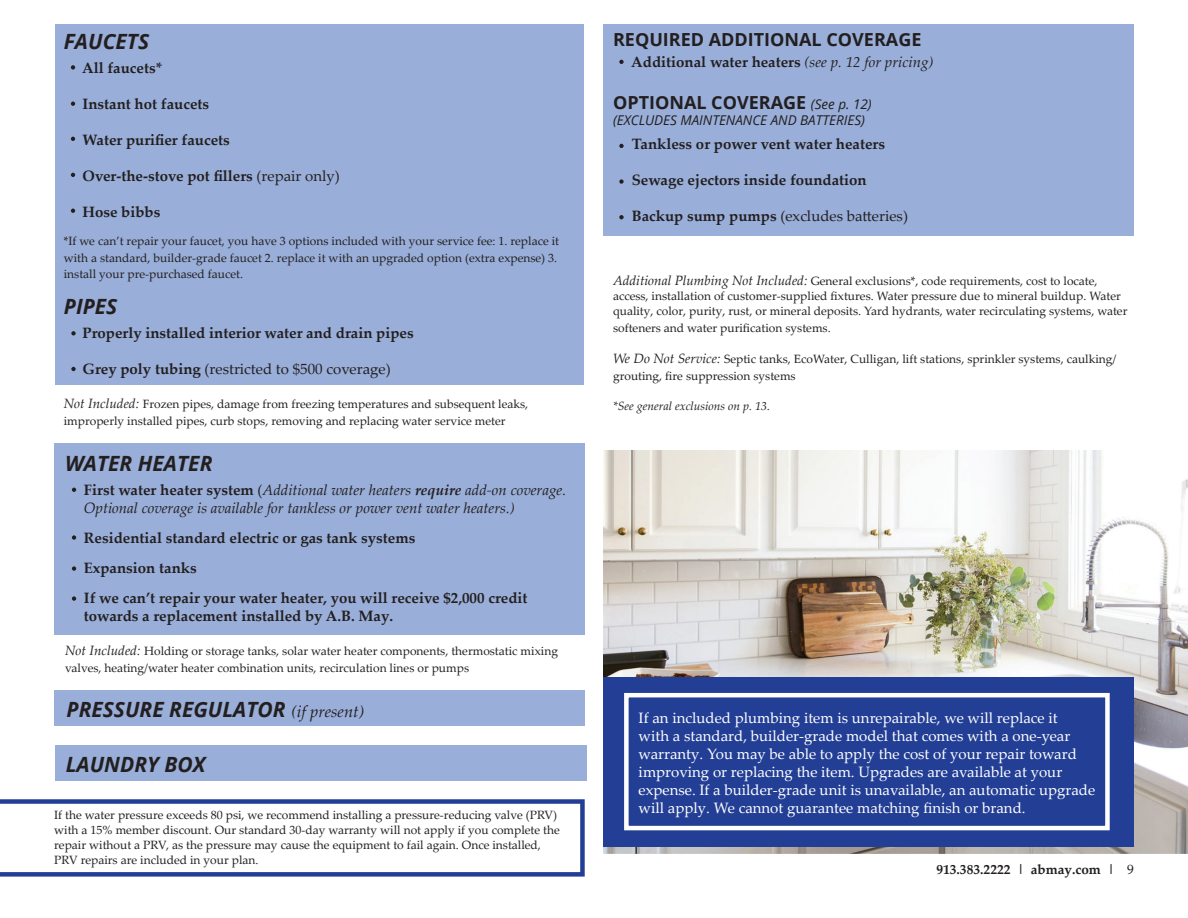
<style>
.page{position:relative;width:1188px;height:918px;background:#fff}
.page>*{position:absolute;margin:0;border:0;box-sizing:border-box;transform-origin:0 0}
.t1{font:italic 700 21px "Open Sans";color:#231f20}
.t2{font:700 18px "Open Sans";color:#231f20}
.t3{font:700 15px "Palatino Linotype";color:#231f20}
.t4{font:15px/18px "Palatino Linotype";color:#fff}
.t5{font:italic 15px "Palatino Linotype";color:#231f20}
.t6{font:15px "Palatino Linotype";color:#231f20}
.t7{font:italic 13.5px "Open Sans";color:#231f20}
.t8{font:700 13.5px "Palatino Linotype";color:#231f20}
.t9{font:12px/16.5px "Palatino Linotype";color:#231f20}
.t10{font:italic 12px "Palatino Linotype";color:#231f20}
.s1{font-weight:400}
.s2{font-weight:700}
.s3{font-style:italic;font-size:13.5px}
.s4{font-weight:700;font-style:normal}
.s5{font-style:normal}
.s6{font-family:"Palatino Linotype";font-weight:400;font-size:16.5px}
.s7{font-weight:400;font-style:italic}
.s8{font-weight:400;font-style:italic;font-size:13.5px}
</style>
<div class="page">
<div style="left:55px;top:745px;width:531px;height:35px;background:#99aed8"></div>
<div style="left:55px;top:25px;width:529px;height:360px;background:#99aed8"></div>
<img style="left:603px;top:450px;width:585px;height:403px">
<div style="left:55px;top:443px;width:530px;height:192px;background:#99aed8"></div>
<svg style="left:72px;top:488px;width:4px;height:4px"></svg>
<svg style="left:72px;top:535px;width:4px;height:5px"></svg>
<svg style="left:72px;top:566px;width:4px;height:5px"></svg>
<svg style="left:72px;top:596px;width:4px;height:5px"></svg>
<svg style="left:71px;top:65px;width:4px;height:5px"></svg>
<svg style="left:71px;top:102px;width:4px;height:4px"></svg>
<svg style="left:71px;top:137px;width:4px;height:4px"></svg>
<svg style="left:71px;top:173px;width:4px;height:4px"></svg>
<svg style="left:71px;top:209px;width:4px;height:4px"></svg>
<div style="left:603px;top:677px;width:531px;height:170px;background:#223e95"></div>
<svg style="left:0;top:799px;width:585px;height:78px"></svg>
<div style="left:624px;top:693px;width:486px;height:137px;border:4px solid #fff"></div>
<svg style="left:71px;top:331px;width:5px;height:4px"></svg>
<svg style="left:71px;top:367px;width:5px;height:4px"></svg>
<div style="left:603px;top:24px;width:531px;height:211px;background:#99aed8"></div>
<svg style="left:619px;top:144px;width:5px;height:4px"></svg>
<svg style="left:619px;top:60px;width:5px;height:4px"></svg>
<svg style="left:619px;top:179px;width:5px;height:5px"></svg>
<svg style="left:619px;top:215px;width:5px;height:4px"></svg>
<div style="left:55px;top:690px;width:530px;height:36px;background:#99aed8"></div>
<p class="t1" style="left:64px;top:26px;width:87px">FAUCETS</p>
<p class="t3" style="left:82px;top:57px;width:82px">All faucets*</p>
<p class="t3" style="left:83px;top:93px;width:128px">Instant hot faucets</p>
<p class="t3" style="left:83px;top:129px;width:149px">Water purifier faucets</p>
<p class="t3" style="left:83px;top:165px;width:259px">Over-the-stove pot fillers <span class="s1">(repair only)</span></p>
<p class="t3" style="left:83px;top:201px;width:79px">Hose bibbs</p>
<p class="t9" style="left:64px;top:233px;width:497px">*If we can’t repair your faucet, you have 3 options included with your service fee: 1. replace it with a standard, builder-grade faucet 2. replace it with an upgraded option (extra expense) 3. install your pre-purchased faucet.</p>
<p class="t1" style="left:64px;top:291px;width:55px">PIPES</p>
<p class="t3" style="left:83px;top:322px;width:333px">Properly installed interior water and drain pipes</p>
<p class="t6" style="left:83px;top:358px;width:310px"><span class="s2">Grey poly tubing</span> (restricted to $500 coverage)</p>
<p class="t9" style="left:64px;top:395px;width:466px"><span class="s3">Not Included:</span> Frozen pipes, damage from freezing temperatures and subsequent leaks, improperly installed pipes, curb stops, removing and replacing water service meter</p>
<p class="t1" style="left:65px;top:448px;width:149px">WATER HEATER</p>
<p class="t5" style="left:84px;top:479px;width:484px"><span class="s4">First water heater system</span> <span class="s5">(</span>Additional water heaters <span class="s2">require</span> add-on coverage.</p>
<p class="t5" style="left:84px;top:497px;width:432px">Optional coverage is available for tankless or power vent water heaters.)</p>
<p class="t3" style="left:84px;top:527px;width:333px">Residential standard electric or gas tank systems</p>
<p class="t3" style="left:84px;top:557px;width:114px">Expansion tanks</p>
<p class="t3" style="left:84px;top:587px;width:445px">If we can’t repair your water heater, you will receive $2,000 credit</p>
<p class="t3" style="left:84px;top:605px;width:311px">towards a replacement installed by A.B. May.</p>
<p class="t9" style="left:65px;top:643px;width:494px"><span class="s3">Not Included:</span> Holding or storage tanks, solar water heater components, thermostatic mixing valves, heating/water heater combination units, recirculation lines or pumps</p>
<p class="t1" style="left:66px;top:694px;width:299px">PRESSURE REGULATOR <span class="s6">(if present)</span></p>
<p class="t1" style="left:66px;top:750px;width:141px">LAUNDRY BOX</p>
<p class="t9" style="left:54px;top:807px;width:507px;line-height:15px">If the water pressure exceeds 80 psi, we recommend installing a pressure-reducing valve (PRV) with a 15% member discount. Our standard 30-day warranty will not apply if you complete the repair without a PRV, as the pressure may cause the equipment to fail again. Once installed, PRV repairs are included in your plan.</p>
<p class="t2" style="left:613px;top:26px;width:310px">REQUIRED ADDITIONAL COVERAGE</p>
<p class="t3" style="left:631px;top:51px;width:304px">Additional water heaters <span class="s7">(see p. 12 for pricing)</span></p>
<p class="t2" style="left:613px;top:89px;width:260px">OPTIONAL COVERAGE <span class="s8">(See p. 12)</span></p>
<p class="t7" style="left:613px;top:111px;width:253px">(EXCLUDES MAINTENANCE AND BATTERIES)</p>
<p class="t3" style="left:632px;top:133px;width:255px">Tankless or power vent water heaters</p>
<p class="t3" style="left:632px;top:169px;width:236px">Sewage ejectors inside foundation</p>
<p class="t6" style="left:632px;top:205px;width:278px"><span class="s2">Backup sump pumps</span> (excludes batteries)</p>
<p class="t9" style="left:613px;top:273px;width:516px;line-height:15px"><span class="s3">Additional Plumbing Not Included:</span> General exclusions*, code requirements, cost to locate, access, installation of customer-supplied fixtures. Water pressure due to mineral buildup. Water quality, color, purity, rust, or mineral deposits. Yard hydrants, water recirculating systems, water</p>
<p class="t9" style="left:613px;top:319px;width:219px">softeners and water purification systems.</p>
<p class="t9" style="left:613px;top:351px;width:505px"><span class="s3">We Do Not Service:</span> Septic tanks, EcoWater, Culligan, lift stations, sprinkler systems, caulking/ grouting, fire suppression systems</p>
<p class="t10" style="left:613px;top:397px;width:159px">*See general exclusions on p. 13.</p>
<p class="t4" style="left:639px;top:709px;width:458px">If an included plumbing item is unrepairable, we will replace it<br>with a standard, builder-grade model that comes with a one-year warranty. You may be able to apply the cost of your repair toward improving or replacing the item. Upgrades are available at your expense. If a builder-grade unit is unavailable, an automatic upgrade will apply. We cannot guarantee matching finish or brand.</p>
<p class="t8" style="left:936px;top:860px;width:199px">913.383.2222 | abmay.com | <span class="s1">9</span></p>
</div>
